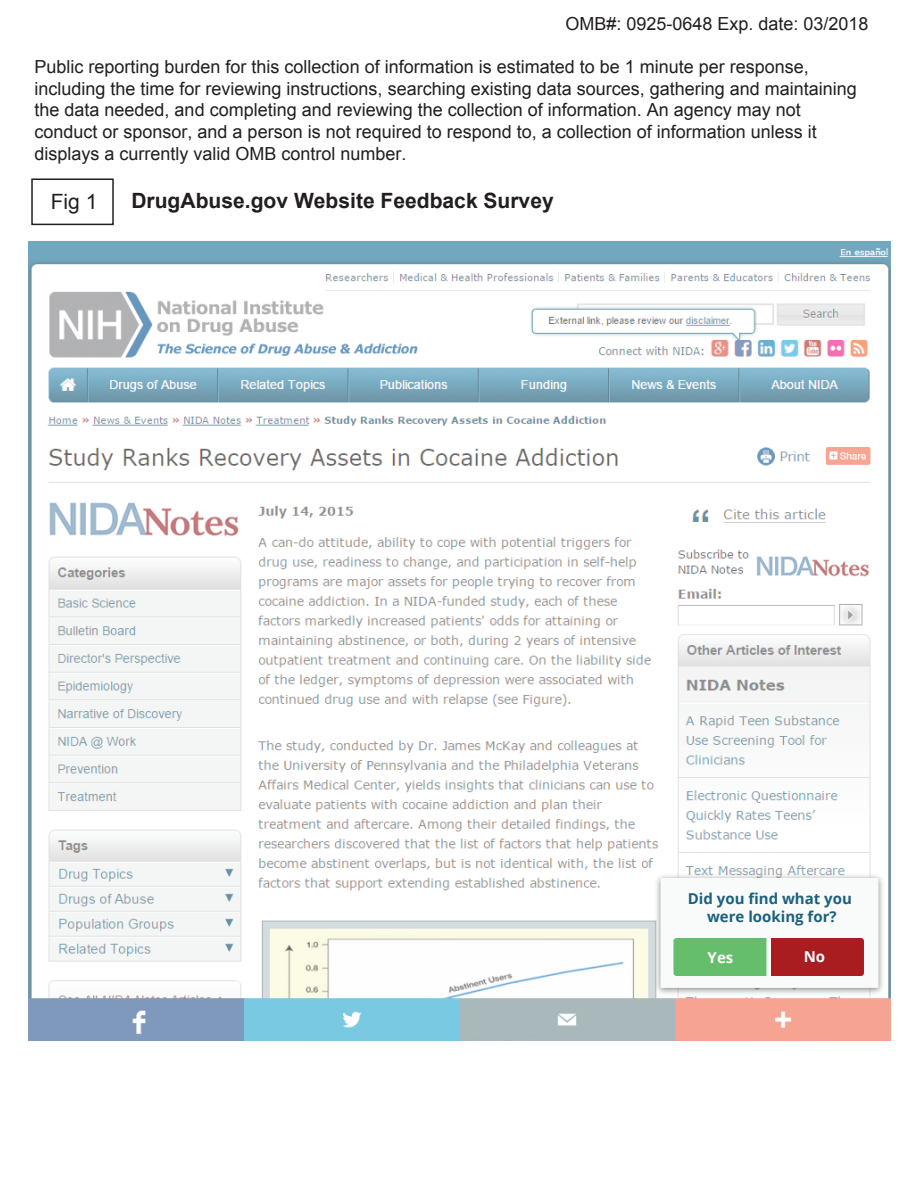
<style>
.page{position:relative;width:918px;height:1188px;background:#fff}
.page>*{position:absolute;margin:0;border:0;box-sizing:border-box;transform-origin:0 0}
.t1{font:700 21px "Arial";color:#221e1f}
.t2{font:21px "Arial";color:#231f20}
.t3{font:18px/21.6px "Arial";color:#221e1f}
.t4{font:700 15px/18px "Open Sans";color:#1c607f;text-align:center}
.t5{font:700 15px "Open Sans";color:#fff}
</style>
<div class="page">
<div style="left:31px;top:178px;width:83px;height:47px;background:#fff;border:2px solid #231f20"></div>
<img style="left:29px;top:242px;width:862px;height:799px">
<img style="left:652px;top:871px;width:236px;height:128px">
<div style="left:661px;top:878px;width:217px;height:110px;background:#f9fbfb"></div>
<svg style="left:673px;top:938px;width:191px;height:38px;background:#89714b"></svg>
<p class="t3" style="left:565px;top:13px;width:305px">OMB#: 0925-0648 Exp. date: 03/2018</p>
<p class="t3" style="left:35px;top:56px;width:824px">Public reporting burden for this collection of information is estimated to be 1 minute per response, including the time for reviewing instructions, searching existing data sources, gathering and maintaining the data needed, and completing and reviewing the collection of information. An agency may not conduct or sponsor, and a person is not required to respond to, a collection of information unless it displays a currently valid OMB control number.</p>
<p class="t2" style="left:51px;top:187px;width:48px">Fig 1</p>
<p class="t1" style="left:131px;top:186px;width:424px">DrugAbuse.gov Website Feedback Survey</p>
<p class="t4" style="left:688px;top:889px;width:166px">Did you find what you were looking for?</p>
<p class="t5" style="left:708px;top:947px;width:27px">Yes</p>
<p class="t5" style="left:804px;top:945px;width:23px">No</p>
</div>
